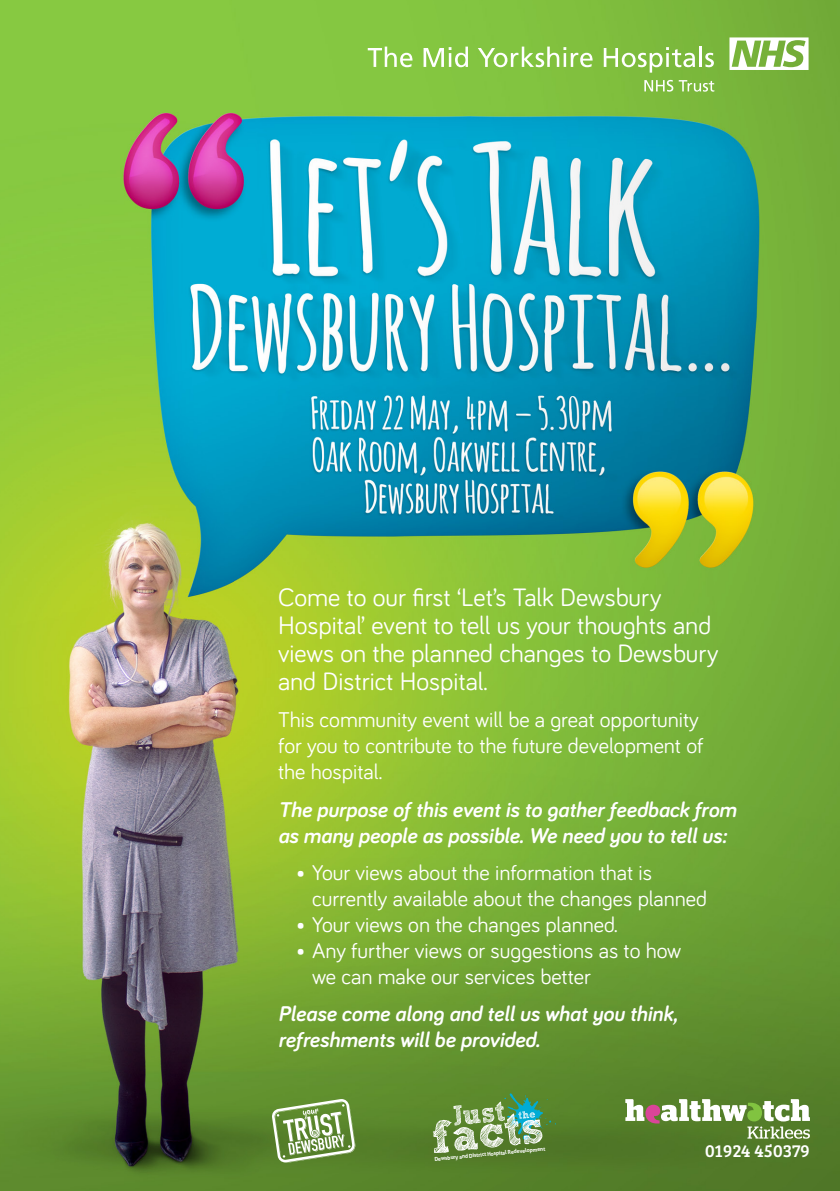
<style>
.page{position:relative;width:840px;height:1191px;background:#fff}
.page>*{position:absolute;margin:0;border:0;box-sizing:border-box;transform-origin:0 0}
.t1{font:26px/28px "Bariol";color:#fff}
.t2{font:22px/26px "Bariol";color:#fff}
.t3{font:italic 700 22px/26px "Bariol";color:#fff}
.t4{font:18px "Bree Serif";color:#fff}
.t5{font:700 5.4px "Aller";color:#fff}
</style>
<div class="page">
<img style="left:0;top:0;width:839px;height:1191px">
<svg style="left:367px;top:47px;width:45px;height:20px"></svg>
<svg style="left:423px;top:47px;width:44px;height:20px"></svg>
<svg style="left:477px;top:47px;width:115px;height:20px"></svg>
<svg style="left:603px;top:47px;width:91px;height:26px"></svg>
<hr style="left:699px;top:47px;width:2px;height:20px;background:#fff">
<svg style="left:705px;top:53px;width:8px;height:14px"></svg>
<svg style="left:729px;top:37px;width:79px;height:33px"></svg>
<svg style="left:644px;top:80px;width:70px;height:12px"></svg>
<svg style="left:432px;top:1093px;width:124px;height:60px;background:#77a064"></svg>
<svg style="left:271px;top:1099px;width:84px;height:63px"></svg>
<svg style="left:625px;top:1099px;width:184px;height:39px"></svg>
<p class="t1" style="left:278px;top:582px;width:442px">Come to our first ‘Let’s Talk Dewsbury Hospital’ event to tell us your thoughts and views on the planned changes to Dewsbury and District Hospital.</p>
<p class="t2" style="left:278px;top:705px;width:426px">This community event will be a great opportunity for you to contribute to the future development of the hospital.</p>
<p class="t3" style="left:278px;top:795px;width:459px">The purpose of this event is to gather feedback from as many people as possible. We need you to tell us:</p>
<p class="t2" style="left:312px;top:858px;width:396px;text-indent:-16px">• Your views about the information that is currently available about the changes planned</p>
<p class="t2" style="left:296px;top:910px;width:323px">• Your views on the changes planned.</p>
<p class="t2" style="left:312px;top:936px;width:370px;text-indent:-16px">• Any further views or suggestions as to how we can make our services better</p>
<p class="t3" style="left:278px;top:1000px;width:401px">Please come along and tell us what you think, refreshments will be provided.</p>
<p class="t5" style="left:434px;top:1155px;width:113px;rotate:-5deg">Dewsbury and District Hospital Redevelopment</p>
<p class="t4" style="left:704px;top:1138px;width:106px">01924 450379</p>
</div>
